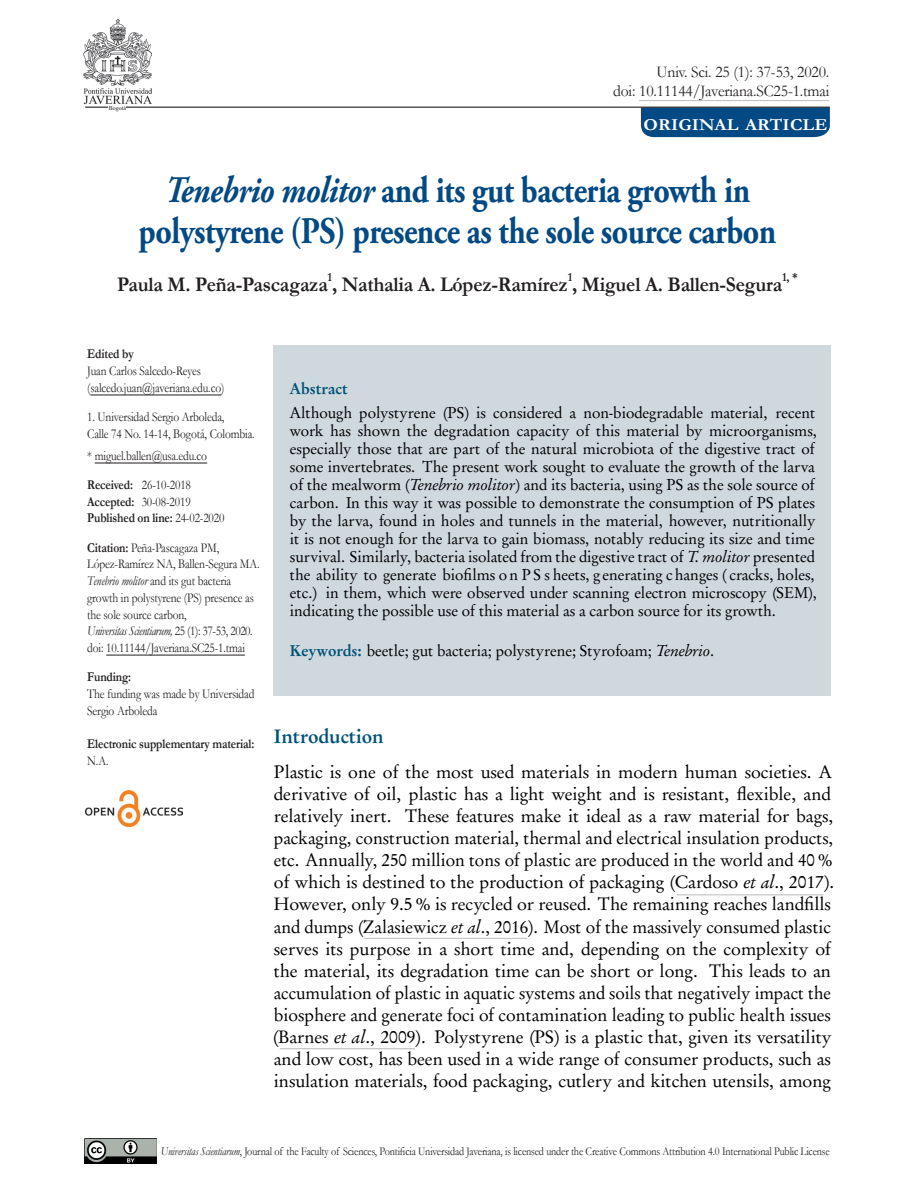
<style>
.page{position:relative;width:915px;height:1191px;background:#fff}
.page>*{position:absolute;margin:0;border:0;box-sizing:border-box;transform-origin:0 0}
.Titulos1{font:700 37.5px/40.5px "Adobe Garamond Pro";letter-spacing:-.015em;color:#034983;text-align:center;scale:.85 1}
.SUBTitulos{font:700 21px "Garamond";letter-spacing:-.01em;color:#231f20;scale:.94 1}
.t1{font:500 19.5px "Garamond No 8";color:#005378}
.t2{font:18px/22px "Garamond No 8";color:#000}
.Titulos1-2{font:700 16.8px "Garamond";letter-spacing:.005em;color:#fff;scale:1.09 1}
.TEXTOcorrido{font:16.5px/19.5px "Garamond";letter-spacing:-.01em;color:#231f20;text-align:right;scale:.95 1}
.t3{font:15.75px/18px "Garamond No 8";color:#000}
.t4{font:500 15.75px "Garamond No 8";color:#005378}
.TEXTO_pie_pag{font:13.5px/16.8px "Garamond";letter-spacing:-.01em;color:#231f20;scale:.85 1}
.TEXTO_pie_pag-2{font:700 13.5px/16.5px "Garamond";letter-spacing:-.01em;color:#231f20;scale:.85 1}
.SUBTitulos-2{font:700 12.3px "Garamond";color:#231f20;scale:.94 1}
.TEXTOcorrido-2{font:12px "Garamond";letter-spacing:-.01em;color:#231f20;scale:.85 1}
.t5{font:6px "Times New Roman";color:#231f20}
.s1{font-style:italic}
.s2{font-weight:700}
.s3{font-weight:400}
.s4{font-weight:500;color:#005378}
</style>
<div class="page">
<div style="left:640px;top:108px;width:189px;height:30px;background:#034983"></div>
<img style="left:84px;top:20px;width:68px;height:84px">
<img style="left:84px;top:1138px;width:72px;height:25px">
<hr style="left:85px;top:107px;width:744px;height:1px;background:#231f20">
<img style="left:85px;top:790px;width:98px;height:36px">
<hr style="left:639px;top:100px;width:190px;height:1px;background:#bcbdc0">
<div style="left:108px;top:104px;width:18px;height:7px;background:#fff"></div>
<div style="left:274px;top:345px;width:556px;height:350px;background:#cfd8dd"></div>
<hr style="left:676px;top:894px;width:147px;height:1px;background:#bcbdc0">
<hr style="left:364px;top:938px;width:163px;height:1px;background:#bcbdc0">
<hr style="left:280px;top:1048px;width:134px;height:1px;background:#bcbdc0">
<hr style="left:90px;top:395px;width:131px;height:1px;background:#231f20">
<hr style="left:95px;top:463px;width:112px;height:1px;background:#231f20">
<hr style="left:106px;top:655px;width:139px;height:1px;background:#231f20">
<p class="t5" style="left:109px;top:103px;width:19px">Bogotá</p>
<p class="TEXTOcorrido" style="left:613px;top:61px;width:229px">Univ. Sci. 25 (1): 37-53, 2020.<br>doi: 10.11144/Javeriana.SC25-1.tmai</p>
<p class="Titulos1-2" style="left:643px;top:113px;width:170px">ORIGINAL ARTICLE</p>
<p class="Titulos1" style="left:138px;top:171px;width:751px"><span class="s1">Tenebrio molitor</span> and its gut bacteria growth in polystyrene (PS) presence as the sole source carbon</p>
<p class="SUBTitulos-2" style="left:327px;top:269px;width:6px">1</p>
<p class="SUBTitulos-2" style="left:567px;top:269px;width:6px">1</p>
<p class="SUBTitulos-2" style="left:781px;top:269px;width:18px">1, *</p>
<p class="SUBTitulos" style="left:117px;top:270px;width:708px">Paula M. Peña-Pascagaza , Nathalia A. López-Ramírez , Miguel A. Ballen-Segura</p>
<p class="TEXTO_pie_pag" style="left:87px;top:344px;width:163px;line-height:17.2px"><span class="s2">Edited by<br></span>Juan Carlos Salcedo-Reyes (salcedo.juan@javeriana.edu.co)</p>
<p class="TEXTO_pie_pag" style="left:87px;top:408px;width:198px">1. Universidad Sergio Arboleda,<br>Calle 74 No. 14-14, Bogotá, Colombia.</p>
<p class="TEXTO_pie_pag" style="left:87px;top:441px;width:142px;line-height:29.2px">* miguel.ballen@usa.edu.co<br><span class="s2">Received:</span> 26-10-2018</p>
<p class="TEXTO_pie_pag-2" style="left:87px;top:493px;width:163px">Accepted: <span class="s3">30-08-2019<br></span>Published on line: <span class="s3">24-02-2020</span></p>
<p class="TEXTO_pie_pag" style="left:87px;top:539px;width:204px"><span class="s2">Citation:</span> Peña-Pascagaza PM, López-Ramírez NA, Ballen-Segura MA.<br><span class="s1">Tenebrio molitor</span> and its gut bacteria growth in polystyrene (PS) presence as the sole source carbon,<br><span class="s1">Universitas Scientiarum,</span> 25 (1): 37-53, 2020. doi: 10.11144/Javeriana.SC25-1.tmai</p>
<p class="TEXTO_pie_pag" style="left:87px;top:668px;width:198px"><span class="s2">Funding:<br></span>The funding was made by Universidad<br>Sergio Arboleda</p>
<p class="TEXTO_pie_pag-2" style="left:87px;top:735px;width:198px">Electronic supplementary material:<br><span class="s3">N.A.</span></p>
<p class="t4" style="left:289px;top:382px;width:60px">Abstract</p>
<p class="t3" style="left:289px;top:405px;width:529px">Although polystyrene (PS) is considered a non-biodegradable material, recent work has shown the degradation capacity of this material by microorganisms, especially those that are part of the natural microbiota of the digestive tract of some invertebrates. The present work sought to evaluate the growth of the larva of the mealworm (<span class="s1">Tenebrio molitor</span>) and its bacteria, using PS as the sole source of carbon. In this way it was possible to demonstrate the consumption of PS plates by the larva, found in holes and tunnels in the material, however, nutritionally it is not enough for the larva to gain biomass, notably reducing its size and time survival. Similarly, bacteria isolated from the digestive tract of <span class="s1">T. molitor</span> presented the ability to generate biofilms o n P S s heets, g enerating c hanges ( cracks, holes, etc.) in them, which were observed under scanning electron microscopy (SEM), indicating the possible use of this material as a carbon source for its growth.</p>
<p class="t3" style="left:290px;top:642px;width:425px"><span class="s4">Keywords:</span> beetle; gut bacteria; polystyrene; Styrofoam; <span class="s1">Tenebrio</span>.</p>
<p class="t1" style="left:274px;top:728px;width:111px">Introduction</p>
<p class="t2" style="left:273px;top:762px;width:562px">Plastic is one of the most used materials in modern human societies. A derivative of oil, plastic has a light weight and is resistant, flexible, and relatively inert. These features make it ideal as a raw material for bags, packaging, construction material, thermal and electrical insulation products, etc. Annually, 250 million tons of plastic are produced in the world and 40 % of which is destined to the production of packaging (Cardoso <span class="s1">et al</span>., 2017).<br>However, only 9.5 % is recycled or reused. The remaining reaches landfills and dumps (Zalasiewicz <span class="s1">et al</span>., 2016). Most of the massively consumed plastic serves its purpose in a short time and, depending on the complexity of the material, its degradation time can be short or long. This leads to an accumulation of plastic in aquatic systems and soils that negatively impact the biosphere and generate foci of contamination leading to public health issues (Barnes <span class="s1">et al</span>., 2009). Polystyrene (PS) is a plastic that, given its versatility and low cost, has been used in a wide range of consumer products, such as insulation materials, food packaging, cutlery and kitchen utensils, among</p>
<p class="TEXTOcorrido-2" style="left:161px;top:1143px;width:788px"><span class="s1">Universitas Scientiarum</span>, Journal of the Faculty of Sciences, Pontificia Universidad Javeriana, is licensed under the Creative Commons Attribution 4.0 International Public License</p>
</div>
